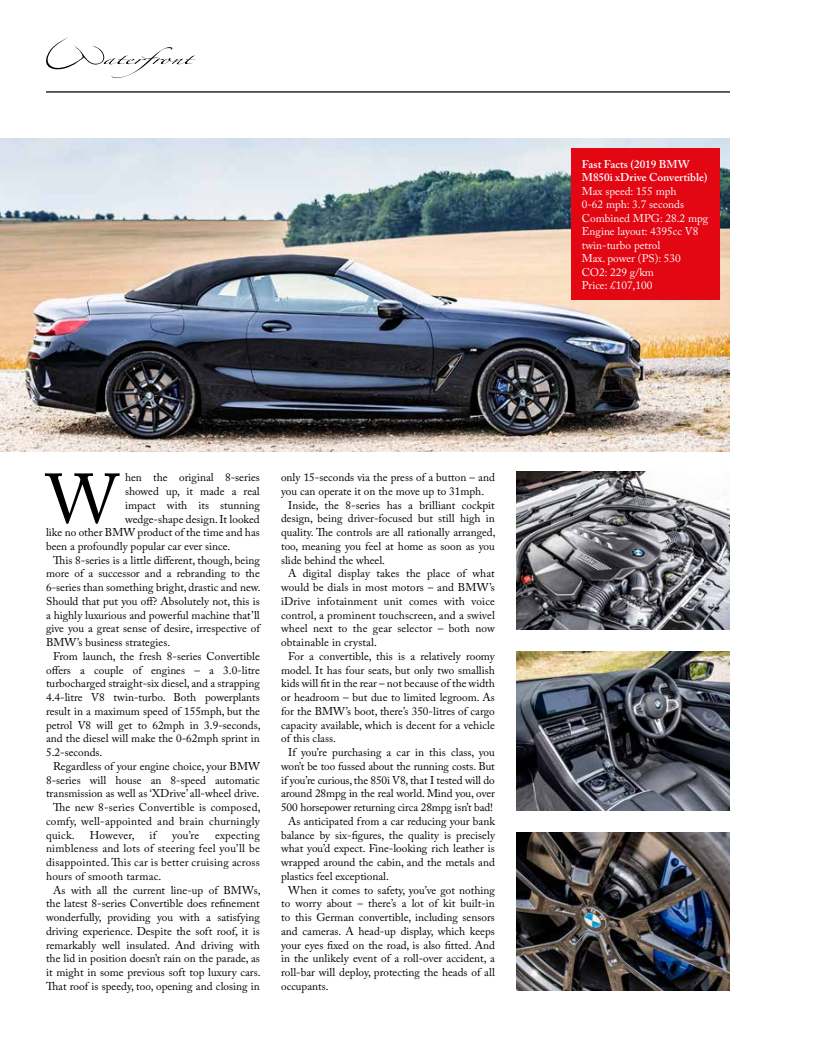
<style>
.page{position:relative;width:815px;height:1063px;background:#fff}
.page>*{position:absolute;margin:0;border:0;box-sizing:border-box;transform-origin:0 0}
.t1{font:69.25px "Adobe Caslon Pro";color:#000}
.t2{font:11.25px/13.8px "Adobe Caslon Pro";color:#000;text-align:justify}
.t3{font:11.25px/13.5px "Adobe Caslon Pro";color:#fff}
.t4{font:11.25px "Adobe Caslon Pro";letter-spacing:.02em;color:#000}
.t5{font:600 11.25px/13.5px "Adobe Caslon Pro";color:#fff}
</style>
<div class="page">
<img style="left:0;top:138px;width:730px;height:314px">
<img style="left:516px;top:832px;width:214px;height:159px">
<img style="left:516px;top:652px;width:214px;height:158px">
<img style="left:516px;top:471px;width:214px;height:159px">
<svg style="left:46px;top:37px;width:150px;height:41px"></svg>
<hr style="left:46px;top:91px;width:684px;height:2px;background:#000">
<div style="left:571px;top:149px;width:148px;height:151px;background:#e30613"></div>
<h1 class="t1" style="left:46px;top:458px;width:74px">W</h1>
<p class="t2" style="left:125px;top:471px;width:136px">hen the original 8-series</p>
<p class="t2" style="left:125px;top:484px;width:136px">showed up, it made a real</p>
<p class="t2" style="left:125px;top:498px;width:136px">impact with its stunning</p>
<p class="t2" style="left:125px;top:512px;width:136px">wedge-shape design. It looked</p>
<p class="t2" style="left:46px;top:525px;width:215px">like no other BMW product of the time and has</p>
<p class="t2" style="left:46px;top:539px;width:186px">been a profoundly popular car ever since.</p>
<p class="t2" style="left:53px;top:553px;width:208px">This 8-series is a little different, though, being</p>
<p class="t2" style="left:46px;top:567px;width:215px">more of a successor and a rebranding to the</p>
<p class="t2" style="left:46px;top:580px;width:216px">6-series than something bright, drastic and new.</p>
<p class="t2" style="left:46px;top:594px;width:215px">Should that put you off? Absolutely not, this is</p>
<p class="t2" style="left:46px;top:608px;width:215px">a highly luxurious and powerful machine that’ll</p>
<p class="t2" style="left:46px;top:622px;width:215px">give you a great sense of desire, irrespective of</p>
<p class="t2" style="left:46px;top:635px;width:126px">BMW’s business strategies.</p>
<p class="t2" style="left:53px;top:649px;width:208px">From launch, the fresh 8-series Convertible</p>
<p class="t2" style="left:46px;top:663px;width:215px">offers a couple of engines – a 3.0-litre</p>
<p class="t2" style="left:46px;top:677px;width:215px">turbocharged straight-six diesel, and a strapping</p>
<p class="t2" style="left:46px;top:690px;width:215px">4.4-litre V8 twin-turbo. Both powerplants</p>
<p class="t2" style="left:46px;top:704px;width:215px">result in a maximum speed of 155mph, but the</p>
<p class="t2" style="left:46px;top:718px;width:216px">petrol V8 will get to 62mph in 3.9-seconds,</p>
<p class="t2" style="left:46px;top:732px;width:215px">and the diesel will make the 0-62mph sprint in</p>
<p class="t2" style="left:46px;top:745px;width:58px">5.2-seconds.</p>
<p class="t2" style="left:53px;top:759px;width:208px">Regardless of your engine choice, your BMW</p>
<p class="t2" style="left:46px;top:773px;width:215px">8-series will house an 8-speed automatic</p>
<p class="t2" style="left:46px;top:787px;width:215px">transmission as well as ‘XDrive’ all-wheel drive.</p>
<p class="t4" style="left:53px;top:801px;width:209px">The new 8-series Convertible is composed,</p>
<p class="t4" style="left:46px;top:814px;width:215px">comfy, well-appointed and brain churningly</p>
<p class="t2" style="left:46px;top:828px;width:30px">quick.</p>
<p class="t2" style="left:90px;top:828px;width:46px">However,</p>
<p class="t2" style="left:150px;top:828px;width:8px">if</p>
<p class="t2" style="left:172px;top:828px;width:29px">you’re</p>
<p class="t2" style="left:46px;top:828px;width:215px;text-indent:169px">expecting nimbleness and lots of steering feel you’ll be disappointed. This car is better cruising across hours of smooth tarmac.</p>
<p class="t2" style="left:46px;top:883px;width:216px;text-indent:7px">As with all the current line-up of BMWs, the latest 8-series Convertible does refinement wonderfully, providing you with a satisfying driving experience. Despite the soft roof, it is remarkably well insulated. And driving with the lid in position doesn’t rain on the parade, as it might in some previous soft top luxury cars.<br>That roof is speedy, too, opening and closing in</p>
<p class="t2" style="left:281px;top:470px;width:215px">only 15-seconds via the press of a button – and</p>
<p class="t2" style="left:281px;top:484px;width:205px">you can operate it on the move up to 31mph.</p>
<p class="t2" style="left:288px;top:498px;width:208px">Inside, the 8-series has a brilliant cockpit</p>
<p class="t2" style="left:281px;top:512px;width:215px">design, being driver-focused but still high in</p>
<p class="t2" style="left:281px;top:525px;width:216px">quality. The controls are all rationally arranged,</p>
<p class="t2" style="left:281px;top:539px;width:215px">too, meaning you feel at home as soon as you</p>
<p class="t2" style="left:281px;top:553px;width:106px">slide behind the wheel.</p>
<p class="t2" style="left:288px;top:567px;width:208px">A digital display takes the place of what</p>
<p class="t2" style="left:281px;top:580px;width:215px">would be dials in most motors – and BMW’s</p>
<p class="t2" style="left:281px;top:594px;width:215px">iDrive infotainment unit comes with voice</p>
<p class="t2" style="left:281px;top:608px;width:215px">control, a prominent touchscreen, and a swivel</p>
<p class="t2" style="left:281px;top:622px;width:215px">wheel next to the gear selector – both now</p>
<p class="t2" style="left:281px;top:635px;width:97px">obtainable in crystal.</p>
<p class="t2" style="left:288px;top:649px;width:208px">For a convertible, this is a relatively roomy</p>
<p class="t2" style="left:281px;top:663px;width:215px">model. It has four seats, but only two smallish</p>
<p class="t2" style="left:281px;top:677px;width:215px">kids will fit in the rear – not because of the width</p>
<p class="t2" style="left:281px;top:690px;width:215px">or headroom – but due to limited legroom. As</p>
<p class="t2" style="left:281px;top:704px;width:215px">for the BMW’s boot, there’s 350-litres of cargo</p>
<p class="t2" style="left:281px;top:718px;width:215px">capacity available, which is decent for a vehicle</p>
<p class="t2" style="left:281px;top:732px;width:56px">of this class.</p>
<p class="t2" style="left:288px;top:745px;width:208px">If you’re purchasing a car in this class, you</p>
<p class="t2" style="left:281px;top:759px;width:215px">won’t be too fussed about the running costs. But</p>
<p class="t2" style="left:281px;top:773px;width:215px">if you’re curious, the 850i V8, that I tested will do</p>
<p class="t2" style="left:281px;top:787px;width:215px">around 28mpg in the real world. Mind you, over</p>
<p class="t2" style="left:281px;top:800px;width:213px">500 horsepower returning circa 28mpg isn’t bad!</p>
<p class="t2" style="left:288px;top:814px;width:208px">As anticipated from a car reducing your bank</p>
<p class="t2" style="left:281px;top:828px;width:215px">balance by six-figures, the quality is precisely</p>
<p class="t2" style="left:281px;top:842px;width:215px">what you’d expect. Fine-looking rich leather is</p>
<p class="t2" style="left:281px;top:855px;width:215px">wrapped around the cabin, and the metals and</p>
<p class="t2" style="left:281px;top:869px;width:109px">plastics feel exceptional.</p>
<p class="t2" style="left:288px;top:883px;width:208px">When it comes to safety, you’ve got nothing</p>
<p class="t2" style="left:281px;top:897px;width:215px">to worry about – there’s a lot of kit built-in</p>
<p class="t2" style="left:281px;top:910px;width:215px">to this German convertible, including sensors</p>
<p class="t2" style="left:281px;top:924px;width:215px">and cameras. A head-up display, which keeps</p>
<p class="t2" style="left:281px;top:938px;width:215px">your eyes fixed on the road, is also fitted. And</p>
<p class="t2" style="left:281px;top:952px;width:215px">in the unlikely event of a roll-over accident, a</p>
<p class="t2" style="left:281px;top:965px;width:215px">roll-bar will deploy, protecting the heads of all</p>
<p class="t2" style="left:281px;top:979px;width:49px">occupants.</p>
<p class="t5" style="left:582px;top:157px;width:127px">Fast Facts (2019 BMW<br>M850i xDrive Convertible)</p>
<p class="t3" style="left:582px;top:184px;width:128px">Max speed: 155 mph<br>0-62 mph: 3.7 seconds<br>Combined MPG: 28.2 mpg<br>Engine layout: 4395cc V8 twin-turbo petrol<br>Max. power (PS): 530<br>CO2: 229 g/km<br>Price: £107,100</p>
</div>
